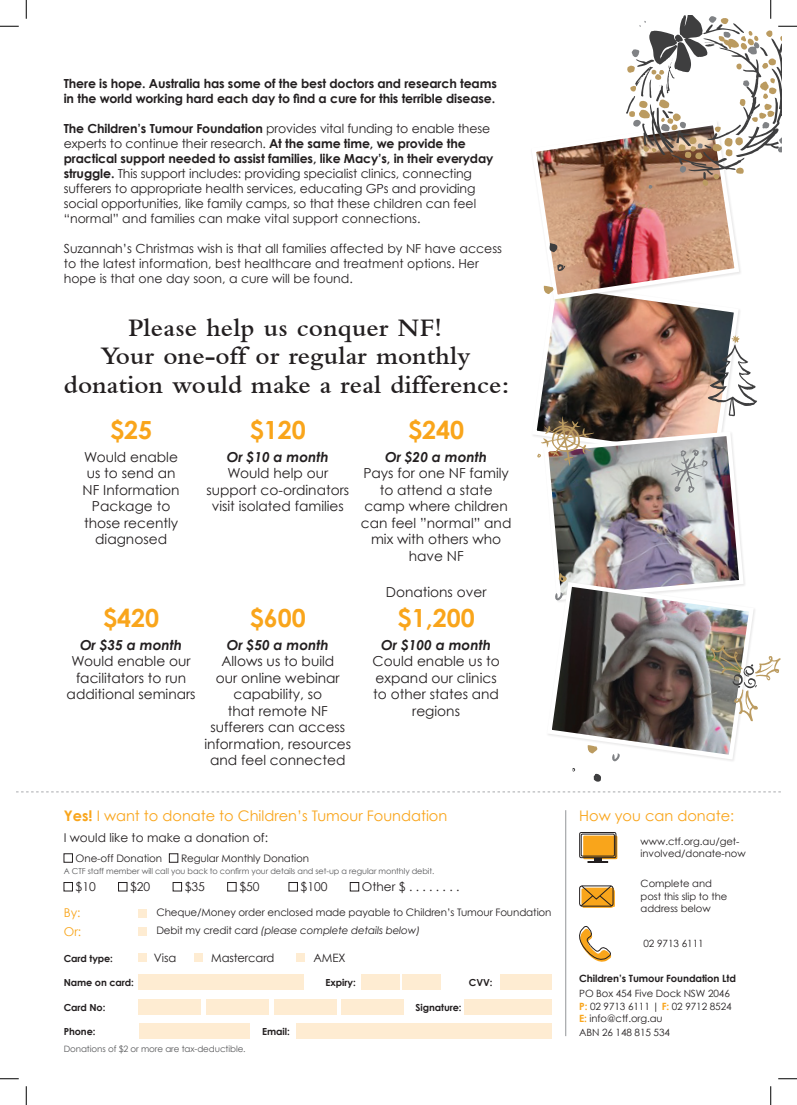
<style>
.page{position:relative;width:797px;height:1105px;background:#fff}
.page>*{position:absolute;margin:0;border:0;box-sizing:border-box;transform-origin:0 0}
.t1{font:600 26.25px/28.8px "Bembo";letter-spacing:.01em;color:#231f20;text-align:center}
.t2{font:700 25px "Century Gothic";color:#f9a51b}
.t3{font:14.62px "Century Gothic";color:#f9a51b}
.t4{font:13.75px/16.5px "Century Gothic";color:#231f20;text-align:center}
.t5{font:italic 700 13.75px "Century Gothic";color:#231f20}
.t6{font:12.5px/15px "Century Gothic";letter-spacing:-.01em;color:#231f20}
.t7{font:700 12.5px/15px "Century Gothic";letter-spacing:-.01em;color:#231f20}
.t8{font:12.12px "Century Gothic";color:#231f20}
.t9{font:12.12px/18.2px "Century Gothic";color:#f9a51b}
.t10{font:11.5px "Century Gothic";letter-spacing:-.01em;color:#231f20}
.t11{font:10.38px/18.2px "Century Gothic";letter-spacing:-.01em;color:#231f20}
.t12{font:10px/12.5px "Century Gothic";letter-spacing:-.005em;color:#231f20}
.t13{font:700 10px "Century Gothic";letter-spacing:-.01em;color:#231f20}
.t14{font:10px "Century Gothic";letter-spacing:-.005em;color:#231f20}
.t15{font:700 9.75px "Century Gothic";letter-spacing:-.01em;color:#231f20}
.t16{font:8.75px "Century Gothic";letter-spacing:-.01em;color:#57585a}
.t17{font:8.12px "Century Gothic";letter-spacing:-.01em;color:#57585a}
.s1{font-weight:700}
.s2{font-style:italic}
.s3{font-weight:700;color:#f9a51b}
</style>
<div class="page">
<img style="left:533px;top:302px;width:207px;height:135px">
<img style="left:536px;top:138px;width:205px;height:164px">
<img style="left:549px;top:429px;width:196px;height:151px">
<img style="left:548px;top:580px;width:207px;height:182px">
<svg style="left:707px;top:335px;width:50px;height:81px"></svg>
<svg style="left:557px;top:264px;width:8px;height:7px"></svg>
<svg style="left:549px;top:243px;width:9px;height:9px"></svg>
<svg style="left:543px;top:286px;width:10px;height:8px"></svg>
<svg style="left:671px;top:449px;width:37px;height:45px;background:#bec2c2"></svg>
<svg style="left:16px;top:791px;width:765px;height:1px"></svg>
<img style="left:537px;top:416px;width:57px;height:50px">
<svg style="left:710px;top:645px;width:70px;height:76px"></svg>
<svg style="left:554px;top:592px;width:11px;height:8px"></svg>
<svg style="left:611px;top:753px;width:11px;height:8px"></svg>
<svg style="left:558px;top:573px;width:8px;height:9px"></svg>
<svg style="left:587px;top:745px;width:10px;height:8px"></svg>
<svg style="left:593px;top:773px;width:8px;height:9px"></svg>
<svg style="left:572px;top:768px;width:3px;height:4px"></svg>
<div style="left:64px;top:853px;width:9px;height:9px;border:1px solid #231f20"></div>
<div style="left:169px;top:853px;width:9px;height:9px;border:1px solid #231f20"></div>
<div style="left:64px;top:882px;width:9px;height:9px;border:1px solid #231f20"></div>
<div style="left:118px;top:882px;width:9px;height:9px;border:1px solid #231f20"></div>
<div style="left:173px;top:882px;width:9px;height:9px;border:1px solid #231f20"></div>
<div style="left:227px;top:882px;width:9px;height:9px;border:1px solid #231f20"></div>
<div style="left:289px;top:882px;width:8px;height:9px;border:1px solid #231f20"></div>
<div style="left:350px;top:882px;width:9px;height:9px;border:1px solid #231f20"></div>
<div style="left:139px;top:910px;width:8px;height:8px;background:#feecd2"></div>
<div style="left:139px;top:927px;width:8px;height:8px;background:#feecd2"></div>
<div style="left:139px;top:953px;width:8px;height:9px;background:#feecd2"></div>
<div style="left:139px;top:1000px;width:62px;height:15px;background:#feecd2"></div>
<div style="left:139px;top:975px;width:165px;height:15px;background:#feecd2"></div>
<div style="left:139px;top:1023px;width:111px;height:16px;background:#feecd2"></div>
<div style="left:296px;top:1023px;width:256px;height:16px;background:#feecd2"></div>
<div style="left:465px;top:1000px;width:87px;height:15px;background:#feecd2"></div>
<div style="left:206px;top:1000px;width:63px;height:15px;background:#feecd2"></div>
<div style="left:274px;top:1000px;width:62px;height:15px;background:#feecd2"></div>
<div style="left:341px;top:1000px;width:63px;height:15px;background:#feecd2"></div>
<div style="left:402px;top:975px;width:38px;height:15px;background:#feecd2"></div>
<div style="left:500px;top:975px;width:52px;height:15px;background:#feecd2"></div>
<div style="left:361px;top:975px;width:38px;height:15px;background:#feecd2"></div>
<div style="left:194px;top:953px;width:9px;height:9px;background:#feecd2"></div>
<div style="left:296px;top:953px;width:9px;height:9px;background:#feecd2"></div>
<div style="left:583px;top:835px;width:34px;height:24px;background:#f9a51b"></div>
<div style="left:579px;top:832px;width:37px;height:26px;border:1px solid #231f20;border-radius:2px"></div>
<svg style="left:587px;top:858px;width:21px;height:5px"></svg>
<div style="left:580px;top:833px;width:35px;height:23px;border:1px solid #231f20"></div>
<svg style="left:579px;top:885px;width:36px;height:23px"></svg>
<svg style="left:579px;top:926px;width:33px;height:36px"></svg>
<hr style="left:565px;top:810px;width:1px;height:226px;background:#939598">
<svg style="left:0;top:25px;width:19px;height:2px"></svg>
<svg style="left:0;top:1078px;width:19px;height:1px"></svg>
<svg style="left:778px;top:1078px;width:19px;height:1px"></svg>
<svg style="left:25px;top:0;width:2px;height:19px"></svg>
<svg style="left:25px;top:1086px;width:2px;height:19px"></svg>
<svg style="left:626px;top:0;width:171px;height:189px"></svg>
<svg style="left:770px;top:1086px;width:1px;height:19px"></svg>
<p class="t7" style="left:64px;top:76px;width:434px">There is hope. Australia has some of the best doctors and research teams in the world working hard each day to find a cure for this terrible disease.</p>
<p class="t6" style="left:64px;top:121px;width:431px"><span class="s1">The Children’s Tumour Foundation</span> provides vital funding to enable these experts to continue their research. <span class="s1">At the same time, we provide the practical support needed to assist families, like Macy’s, in their everyday struggle.</span> This support includes: providing specialist clinics, connecting sufferers to appropriate health services, educating GPs and providing social opportunities, like family camps, so that these children can feel “normal” and families can make vital support connections.</p>
<p class="t6" style="left:64px;top:241px;width:440px">Suzannah’s Christmas wish is that all families affected by NF have access to the latest information, best healthcare and treatment options. Her hope is that one day soon, a cure will be found.</p>
<h1 class="t1" style="left:64px;top:313px;width:447px">Please help us conquer NF!<br>Your one-off or regular monthly donation would make a real difference:</h1>
<h2 class="t2" style="left:110px;top:414px;width:43px">$25</h2>
<p class="t4" style="left:83px;top:448px;width:99px">Would enable us to send an<br>NF Information<br>Package to those recently diagnosed</p>
<h2 class="t2" style="left:250px;top:414px;width:58px">$120</h2>
<p class="t5" style="left:227px;top:448px;width:104px">Or $10 a month</p>
<p class="t4" style="left:206px;top:465px;width:144px">Would help our support co-ordinators visit isolated families</p>
<h2 class="t2" style="left:408px;top:414px;width:58px">$240</h2>
<p class="t5" style="left:385px;top:448px;width:104px">Or $20 a month</p>
<p class="t4" style="left:361px;top:465px;width:152px">Pays for one NF family to attend a state camp where children can feel ”normal” and mix with others who have NF</p>
<h2 class="t2" style="left:103px;top:602px;width:57px">$420</h2>
<p class="t5" style="left:80px;top:636px;width:104px">Or $35 a month</p>
<p class="t4" style="left:67px;top:653px;width:130px">Would enable our facilitators to run additional seminars</p>
<h2 class="t2" style="left:250px;top:602px;width:58px">$600</h2>
<p class="t5" style="left:227px;top:636px;width:104px">Or $50 a month</p>
<p class="t4" style="left:204px;top:653px;width:148px">Allows us to build<br>our online webinar capability, so<br>that remote NF sufferers can access information, resources and feel connected</p>
<p class="t4" style="left:386px;top:583px;width:102px">Donations over</p>
<h2 class="t2" style="left:397px;top:602px;width:78px">$1,200</h2>
<p class="t5" style="left:381px;top:636px;width:111px">Or $100 a month</p>
<p class="t4" style="left:372px;top:653px;width:129px">Could enable us to expand our clinics to other states and regions</p>
<p class="t3" style="left:64px;top:807px;width:385px"><span class="s1">Yes!</span> I want to donate to Children’s Tumour Foundation</p>
<p class="t8" style="left:64px;top:830px;width:206px">I would like to make a donation of:</p>
<p class="t11" style="left:76px;top:849px;width:88px">One-off Donation</p>
<p class="t11" style="left:181px;top:849px;width:130px">Regular Monthly Donation</p>
<p class="t8" style="left:76px;top:879px;width:22px">$10</p>
<p class="t8" style="left:130px;top:879px;width:22px">$20</p>
<p class="t8" style="left:185px;top:879px;width:22px">$35</p>
<p class="t8" style="left:239px;top:879px;width:22px">$50</p>
<p class="t8" style="left:300px;top:879px;width:28px">$100</p>
<p class="t8" style="left:362px;top:879px;width:99px">Other $ . . . . . . . .</p>
<p class="t9" style="left:64px;top:904px;width:19px">By:<br>Or:</p>
<p class="t11" style="left:156px;top:903px;width:396px">Cheque/Money order enclosed made payable to Children’s Tumour Foundation<br>Debit my credit card <span class="s2">(please complete details below)</span></p>
<p class="t15" style="left:64px;top:952px;width:51px">Card type:</p>
<p class="t10" style="left:154px;top:951px;width:24px">Visa</p>
<p class="t10" style="left:211px;top:951px;width:65px">Mastercard</p>
<p class="t10" style="left:313px;top:951px;width:33px">AMEX</p>
<p class="t15" style="left:64px;top:976px;width:72px">Name on card:</p>
<p class="t15" style="left:325px;top:976px;width:32px">Expiry:</p>
<p class="t15" style="left:469px;top:976px;width:25px">CVV:</p>
<p class="t15" style="left:64px;top:1001px;width:43px">Card No:</p>
<p class="t15" style="left:415px;top:1001px;width:47px">Signature:</p>
<p class="t15" style="left:64px;top:1025px;width:33px">Phone:</p>
<p class="t15" style="left:262px;top:1025px;width:29px">Email:</p>
<p class="t17" style="left:64px;top:866px;width:372px">A CTF staff member will call you back to confirm your details and set-up a regular monthly debit.</p>
<p class="t16" style="left:64px;top:1044px;width:183px">Donations of $2 or more are tax-deductible.</p>
<p class="t3" style="left:579px;top:807px;width:156px">How you can donate:</p>
<p class="t12" style="left:640px;top:835px;width:107px">www.ctf.org.au/get&shy;involved/donate-now</p>
<p class="t12" style="left:640px;top:877px;width:88px">Complete and post this slip to the address below</p>
<p class="t14" style="left:643px;top:937px;width:62px">02 9713 6111</p>
<p class="t13" style="left:579px;top:972px;width:158px">Children’s Tumour Foundation Ltd</p>
<p class="t12" style="left:579px;top:987px;width:154px">PO Box 454 Five Dock NSW 2046<br><span class="s3">P:</span> 02 9713 6111 | <span class="s3">F:</span> 02 9712 8524<br><span class="s3">E:</span> info@ctf.org.au</p>
<p class="t12" style="left:579px;top:1026px;width:92px">ABN 26 148 815 534</p>
</div>
